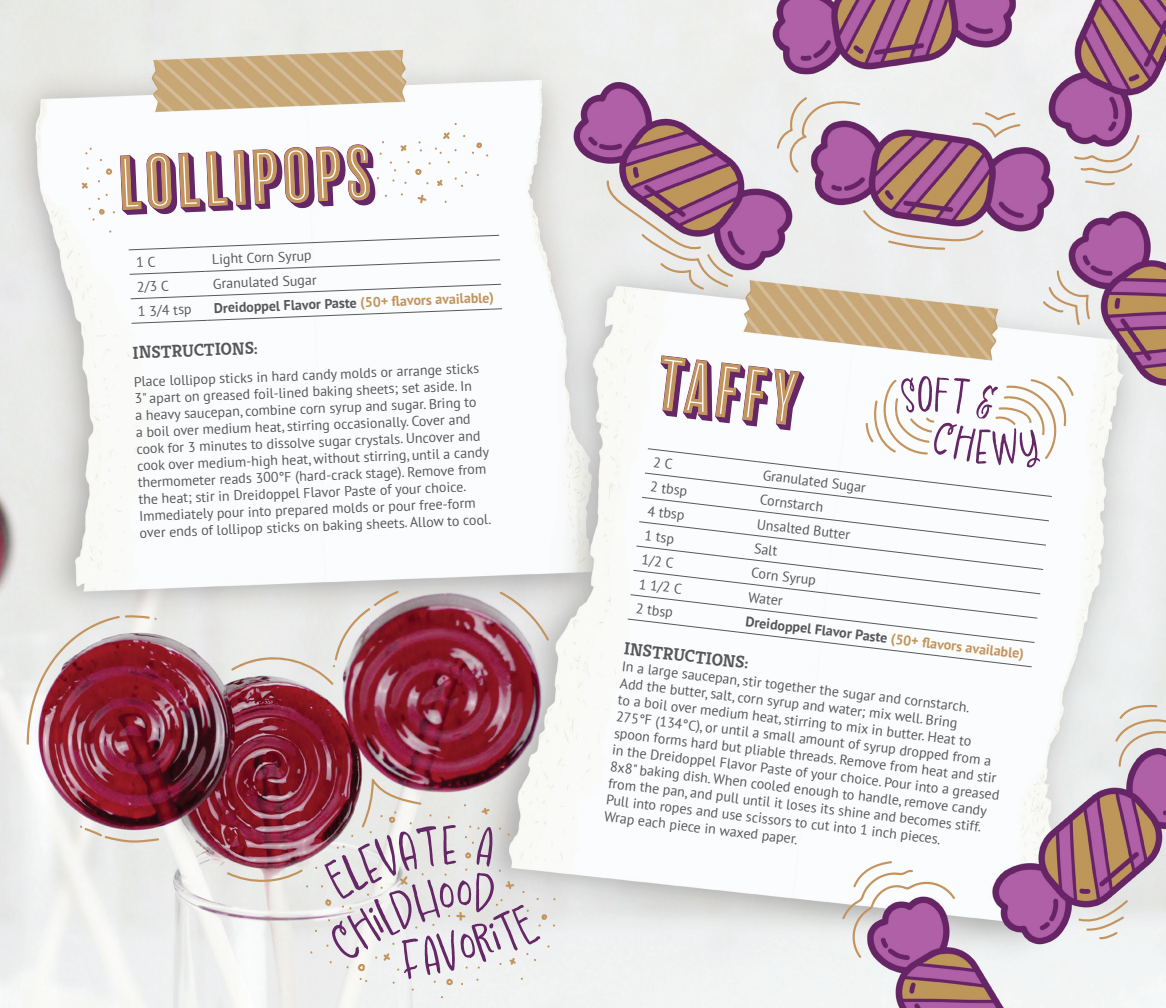
<style>
.page{position:relative;width:1166px;height:1008px;background:#fff}
.page>*{position:absolute;margin:0;border:0;box-sizing:border-box;transform-origin:0 0}
.t1{font:700 17.5px "Kreon";color:#57585a}
.t2{font:14px/16.8px "PT Sans";color:#57585a}
.t3{font:700 14px "PT Sans";color:#57585a}
.s1{color:#c3945d}
</style>
<div class="page">
<img style="left:0;top:0;width:1166px;height:1008px">
<svg style="left:130px;top:283px;width:372px;height:17px"></svg>
<svg style="left:131px;top:308px;width:372px;height:16px"></svg>
<svg style="left:1077px;top:900px;width:51px;height:39px"></svg>
<svg style="left:1114px;top:704px;width:52px;height:63px;background:#d6c8cb"></svg>
<svg style="left:1042px;top:270px;width:48px;height:56px;background:#e1d9d7"></svg>
<svg style="left:1073px;top:134px;width:66px;height:40px;background:#d2c0c7"></svg>
<svg style="left:1084px;top:181px;width:31px;height:6px"></svg>
<svg style="left:971px;top:112px;width:49px;height:26px"></svg>
<svg style="left:606px;top:180px;width:127px;height:110px;background:#c9b1b6"></svg>
<svg style="left:776px;top:97px;width:84px;height:76px;background:#cfb3c7"></svg>
<svg style="left:862px;top:210px;width:122px;height:40px;background:#cfbec1"></svg>
<svg style="left:842px;top:861px;width:113px;height:98px"></svg>
<svg style="left:27px;top:615px;width:130px;height:130px;background:#ae6b74"></svg>
<svg style="left:231px;top:590px;width:168px;height:95px;background:#d3c2c2"></svg>
<svg style="left:499px;top:591px;width:50px;height:50px;background:#d5cac9"></svg>
<svg style="left:80px;top:826px;width:80px;height:17px"></svg>
<svg style="left:226px;top:778px;width:330px;height:220px"></svg>
<svg style="left:82px;top:132px;width:406px;height:89px"></svg>
<svg style="left:128px;top:234px;width:373px;height:41px"></svg>
<svg style="left:626px;top:355px;width:448px;height:313px"></svg>
<p class="t2" style="left:212px;top:250px;width:101px;rotate:-2deg">Light Corn Syrup</p>
<p class="t2" style="left:137px;top:278px;width:33px;rotate:-2deg">2/3 C</p>
<p class="t2" style="left:213px;top:275px;width:105px;rotate:-2deg">Granulated Sugar</p>
<p class="t2" style="left:138px;top:302px;width:55px;rotate:-2deg">1 3/4 tsp</p>
<p class="t3" style="left:214px;top:299px;width:282px;rotate:-2deg">Dreidoppel Flavor Paste <span class="s1">(50+ fl avors available)</span></p>
<p class="t1" style="left:132px;top:339px;width:127px;rotate:-2deg">INSTRUCTIONS:</p>
<p class="t2" style="left:134px;top:372px;width:354px;rotate:-2deg">Place lollipop sticks in hard candy molds or arrange sticks 3" apart on greased foil-lined baking sheets; set aside. In<br>a heavy saucepan, combine corn syrup and sugar. Bring to<br>a boil over medium heat, stirring occasionally. Cover and cook for 3 minutes to dissolve sugar crystals. Uncover and cook over medium-high heat, without stirring, until a candy thermometer reads 300°F (hard-crack stage). Remove from the heat; stir in Dreidoppel Flavor Paste of your choice.<br>Immediately pour into prepared molds or pour free-form over ends of lollipop sticks on baking sheets. Allow to cool.</p>
<p class="t2" style="left:764px;top:466px;width:105px;rotate:7deg">Granulated Sugar</p>
<p class="t2" style="left:651px;top:478px;width:39px;rotate:7deg">2 tbsp</p>
<p class="t2" style="left:761px;top:491px;width:65px;rotate:7deg">Cornstarch</p>
<p class="t2" style="left:648px;top:502px;width:39px;rotate:7deg">4 tbsp</p>
<p class="t2" style="left:758px;top:515px;width:95px;rotate:7deg">Unsalted Butter</p>
<p class="t2" style="left:646px;top:526px;width:31px;rotate:7deg">1 tsp</p>
<p class="t2" style="left:755px;top:539px;width:25px;rotate:7deg">Salt</p>
<p class="t2" style="left:643px;top:551px;width:33px;rotate:7deg">1/2 C</p>
<p class="t2" style="left:752px;top:564px;width:67px;rotate:7deg">Corn Syrup</p>
<p class="t2" style="left:640px;top:575px;width:45px;rotate:7deg">1 1/2 C</p>
<p class="t2" style="left:749px;top:588px;width:36px;rotate:7deg">Water</p>
<p class="t2" style="left:637px;top:599px;width:39px;rotate:7deg">2 tbsp</p>
<p class="t3" style="left:747px;top:611px;width:282px;rotate:7deg">Dreidoppel Flavor Paste <span class="s1">(50+ fl avors available)</span></p>
<p class="t1" style="left:626px;top:635px;width:127px;rotate:7deg">INSTRUCTIONS:</p>
<p class="t2" style="left:623px;top:657px;width:392px;rotate:7deg">In a large saucepan, stir together the sugar and cornstarch.<br>Add the butter, salt, corn syrup and water; mix well. Bring<br>to a boil over medium heat, stirring to mix in butter. Heat to 275°F (134°C), or until a small amount of syrup dropped from a spoon forms hard but pliable threads. Remove from heat and stir in the Dreidoppel Flavor Paste of your choice. Pour into a greased 8x8" baking dish. When cooled enough to handle, remove candy from the pan, and pull until it loses its shine and becomes stiff.<br>Pull into ropes and use scissors to cut into 1 inch pieces.<br>Wrap each piece in waxed paper.</p>
</div>
